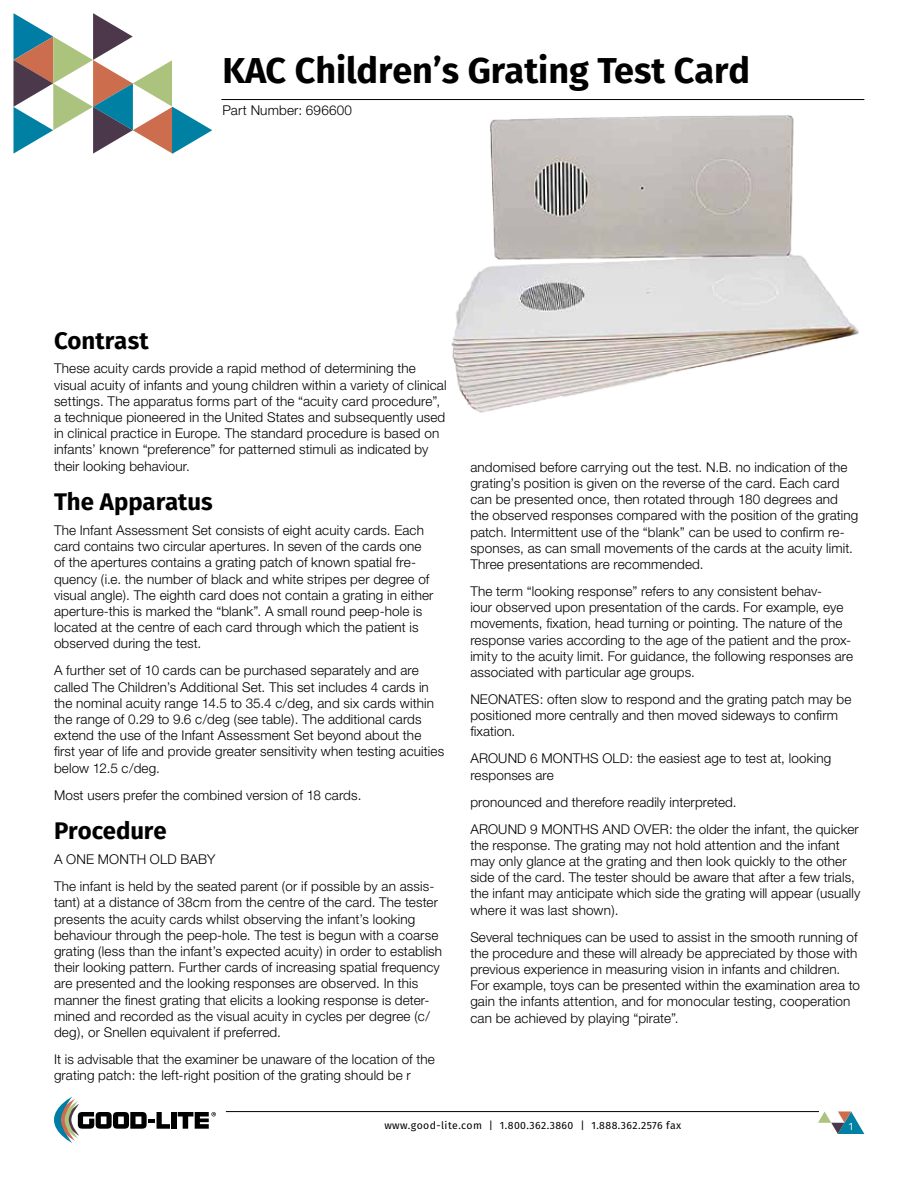
<style>
.page{position:relative;width:918px;height:1188px;background:#fff}
.page>*{position:absolute;margin:0;border:0;box-sizing:border-box;transform-origin:0 0}
.t1{font:700 36px "Fira Sans";color:#000}
.t2{font:700 24px "Fira Sans";color:#000}
.t3{font:300 13.5px/16.2px "Helvetica Neue";letter-spacing:.01em;color:#000}
.t4{font:10.5px "Fira Sans";letter-spacing:.04em;color:#000}
.t5{font:10.5px "Fira Sans";color:#fff}
</style>
<div class="page">
<svg style="left:13px;top:13px;width:199px;height:141px"></svg>
<div style="left:171px;top:1112px;width:5px;height:17px;background:#000"></div>
<svg style="left:178px;top:1112px;width:38px;height:17px"></svg>
<svg style="left:54px;top:1097px;width:116px;height:46px"></svg>
<hr style="left:226px;top:1111px;width:593px;height:1px;background:#000">
<svg style="left:818px;top:1111px;width:46px;height:23px"></svg>
<hr style="left:221px;top:99px;width:643px;height:1px;background:#000">
<img style="left:451px;top:115px;width:408px;height:298px">
<h1 class="t1" style="left:223px;top:40px;width:529px">KAC Children’s Grating Test Card</h1>
<p class="t3" style="left:223px;top:102px;width:131px">Part Number: 696600</p>
<h2 class="t2" style="left:54px;top:320px;width:96px">Contrast</h2>
<p class="t3" style="left:54px;top:360px;width:394px">These acuity cards provide a rapid method of determining the visual acuity of infants and young children within a variety of clinical settings. The apparatus forms part of the “acuity card procedure”, a technique pioneered in the United States and subsequently used in clinical practice in Europe. The standard procedure is based on infants’ known “preference” for patterned stimuli as indicated by their looking behaviour.</p>
<h2 class="t2" style="left:54px;top:482px;width:160px">The Apparatus</h2>
<p class="t3" style="left:54px;top:522px;width:381px">The Infant Assessment Set consists of eight acuity cards. Each card contains two circular apertures. In seven of the cards one of the apertures contains a grating patch of known spatial fre&shy;quency (i.e. the number of black and white stripes per degree of visual angle). The eighth card does not contain a grating in either aperture-this is marked the “blank”. A small round peep-hole is located at the centre of each card through which the patient is observed during the test.</p>
<p class="t3" style="left:54px;top:662px;width:392px">A further set of 10 cards can be purchased separately and are called The Children’s Additional Set. This set includes 4 cards in the nominal acuity range 14.5 to 35.4 c/deg, and six cards within the range of 0.29 to 9.6 c/deg (see table). The additional cards extend the use of the Infant Assessment Set beyond about the first year of life and provide greater sensitivity when testing acuities below 12.5 c/deg.</p>
<p class="t3" style="left:54px;top:786px;width:309px">Most users prefer the combined version of 18 cards.</p>
<h2 class="t2" style="left:54px;top:811px;width:114px">Procedure</h2>
<p class="t3" style="left:54px;top:846px;width:382px;line-height:27px">A ONE MONTH OLD BABY<br>The infant is held by the seated parent (or if possible by an assis-</p>
<p class="t3" style="left:54px;top:894px;width:390px">tant) at a distance of 38cm from the centre of the card. The tester presents the acuity cards whilst observing the infant’s looking behaviour through the peep-hole. The test is begun with a coarse grating (less than the infant’s expected acuity) in order to establish their looking pattern. Further cards of increasing spatial frequency are presented and the looking responses are observed. In this manner the finest grating that elicits a looking response is deter&shy;mined and recorded as the visual acuity in cycles per degree (c/ deg), or Snellen equivalent if preferred.</p>
<p class="t3" style="left:54px;top:1051px;width:382px">It is advisable that the examiner be unaware of the location of the grating patch: the left-right position of the grating should be r</p>
<p class="t3" style="left:470px;top:459px;width:389px">andomised before carrying out the test. N.B. no indication of the grating’s position is given on the reverse of the card. Each card can be presented once, then rotated through 180 degrees and the observed responses compared with the position of the grating patch. Intermittent use of the “blank” can be used to confirm re&shy;sponses, as can small movements of the cards at the acuity limit.<br>Three presentations are recommended.</p>
<p class="t3" style="left:470px;top:583px;width:384px">The term “looking response” refers to any consistent behav-<br>iour observed upon presentation of the cards. For example, eye movements, fixation, head turning or pointing. The nature of the response varies according to the age of the patient and the prox&shy;imity to the acuity limit. For guidance, the following responses are associated with particular age groups.</p>
<p class="t3" style="left:470px;top:691px;width:383px">NEONATES: often slow to respond and the grating patch may be positioned more centrally and then moved sideways to confirm fixation.</p>
<p class="t3" style="left:470px;top:750px;width:362px">AROUND 6 MONTHS OLD: the easiest age to test at, looking responses are</p>
<p class="t3" style="left:470px;top:788px;width:390px;line-height:27px">pronounced and therefore readily interpreted.<br>AROUND 9 MONTHS AND OVER: the older the infant, the quicker</p>
<p class="t3" style="left:470px;top:837px;width:392px">the response. The grating may not hold attention and the infant may only glance at the grating and then look quickly to the other side of the card. The tester should be aware that after a few trials, the infant may anticipate which side the grating will appear (usually where it was last shown).</p>
<p class="t3" style="left:470px;top:928px;width:391px">Several techniques can be used to assist in the smooth running of the procedure and these will already be appreciated by those with previous experience in measuring vision in infants and children.<br>For example, toys can be presented within the examination area to gain the infants attention, and for monocular testing, cooperation can be achieved by playing “pirate”.</p>
<p class="t4" style="left:384px;top:1117px;width:298px">www.good-lite.com | 1.800.362.3860 | 1.888.362.2576 fax</p>
<p class="t5" style="left:849px;top:1118px;width:6px">1</p>
</div>
